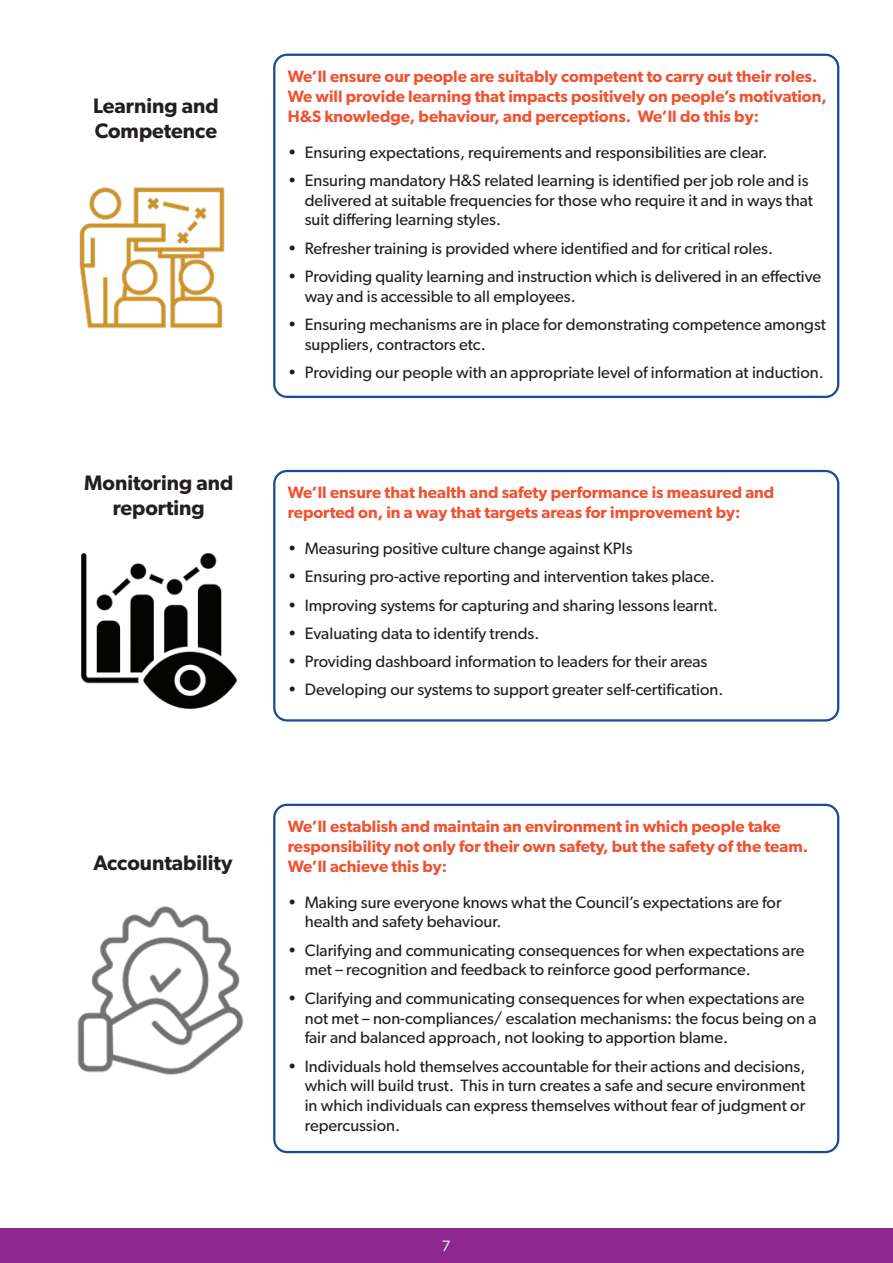
<style>
.page{position:relative;width:893px;height:1263px;background:#fff}
.page>*{position:absolute;margin:0;border:0;box-sizing:border-box;transform-origin:0 0}
.t1{font:600 21px/25.2px "Gibson";color:#231f20}
.t2{font:16.5px/19.8px "Gibson";color:#231f20}
.t3{font:600 16.5px/19.8px "Gibson";color:#ee5433}
.t4{font:15px "Gibson";color:#fff}
</style>
<div class="page">
<div style="left:0;top:1229px;width:893px;height:34px;background:#8f288f"></div>
<div style="left:273px;top:54px;width:566px;height:344px;border:2px solid #1b4999;border-radius:13px"></div>
<div style="left:273px;top:470px;width:566px;height:251px;border:2px solid #1b4999;border-radius:13px"></div>
<div style="left:273px;top:804px;width:566px;height:349px;border:2px solid #1b4999;border-radius:13px"></div>
<img style="left:79px;top:187px;width:146px;height:141px">
<img style="left:81px;top:553px;width:156px;height:156px">
<img style="left:77px;top:906px;width:167px;height:169px">
<p class="t1" style="left:93px;top:92px;width:127px">Learning and<br>Competence</p>
<p class="t1" style="left:84px;top:469px;width:151px;text-align:center">Monitoring and reporting</p>
<p class="t1" style="left:93px;top:850px;width:141px">Accountability</p>
<p class="t3" style="left:288px;top:66px;width:541px">We’ll ensure our people are suitably competent to carry out their roles.<br>We will provide learning that impacts positively on people’s motivation,<br>H&amp;S knowledge, behaviour, and perceptions. We’ll do this by:</p>
<p class="t2" style="left:288px;top:142px;width:481px">• Ensuring expectations, requirements and responsibilities are clear.</p>
<p class="t2" style="left:305px;top:170px;width:510px;text-indent:-17px">• Ensuring mandatory H&amp;S related learning is identified per job role and is delivered at suitable frequencies for those who require it and in ways that suit differing learning styles.</p>
<p class="t2" style="left:288px;top:238px;width:487px">• Refresher training is provided where identified and for critical roles.</p>
<p class="t2" style="left:305px;top:266px;width:518px;text-indent:-17px">• Providing quality learning and instruction which is delivered in an effective way and is accessible to all employees.</p>
<p class="t2" style="left:305px;top:314px;width:523px;text-indent:-17px">• Ensuring mechanisms are in place for demonstrating competence amongst suppliers, contractors etc.</p>
<p class="t2" style="left:288px;top:362px;width:537px">• Providing our people with an appropriate level of information at induction.</p>
<p class="t3" style="left:288px;top:482px;width:488px">We’ll ensure that health and safety performance is measured and reported on, in a way that targets areas for improvement by:</p>
<p class="t2" style="left:288px;top:538px;width:346px">• Measuring positive culture change against KPIs</p>
<p class="t2" style="left:288px;top:566px;width:428px">• Ensuring pro-active reporting and intervention takes place.</p>
<p class="t2" style="left:288px;top:595px;width:432px">• Improving systems for capturing and sharing lessons learnt.</p>
<p class="t2" style="left:288px;top:623px;width:253px">• Evaluating data to identify trends.</p>
<p class="t2" style="left:288px;top:651px;width:421px">• Providing dashboard information to leaders for their areas</p>
<p class="t2" style="left:288px;top:680px;width:437px">• Developing our systems to support greater self-certification.</p>
<p class="t3" style="left:288px;top:816px;width:522px">We’ll establish and maintain an environment in which people take responsibility not only for their own safety, but the safety of the team.<br>We’ll achieve this by:</p>
<p class="t2" style="left:305px;top:892px;width:478px;text-indent:-17px">• Making sure everyone knows what the Council’s expectations are for health and safety behaviour.</p>
<p class="t2" style="left:305px;top:940px;width:501px;text-indent:-17px">• Clarifying and communicating consequences for when expectations are met – recognition and feedback to reinforce good performance.</p>
<p class="t2" style="left:305px;top:988px;width:513px;text-indent:-17px">• Clarifying and communicating consequences for when expectations are not met – non-compliances/ escalation mechanisms: the focus being on a fair and balanced approach, not looking to apportion blame.</p>
<p class="t2" style="left:305px;top:1056px;width:502px;text-align:justify;text-indent:-17px">• Individuals hold themselves accountable for their actions and decisions, which will build trust. This in turn creates a safe and secure environment in which individuals can express themselves without fear of judgment or repercussion.</p>
<p class="t4" style="left:442px;top:1236px;width:10px">7</p>
</div>
